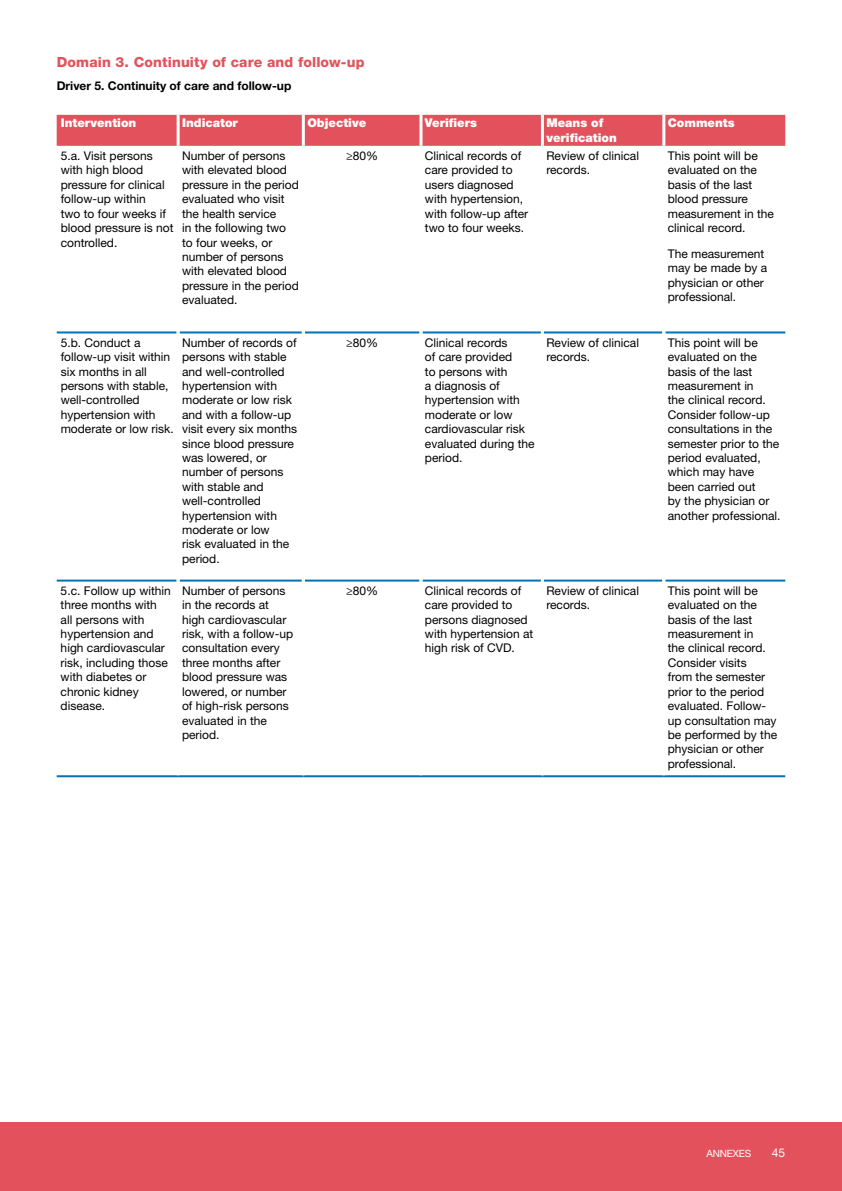
<style>
.page{position:relative;width:842px;height:1191px;background:#fff}
.page>*{position:absolute;margin:0;border:0;box-sizing:border-box;transform-origin:0 0}
.t1{font:800 14px "Helvetica Neue LT Std";letter-spacing:.01em;color:#e3525c}
.t2{font:12px/14.4px "Helvetica Neue LT Std";color:#000}
.t3{font:900 12px/14.4px "Helvetica Neue LT Std";color:#fff}
.t4{font:700 12px "Helvetica Neue LT Std";color:#000}
.t5{font:12px "Helvetica Neue LT Std";color:#fff}
.t6{font:10px "Helvetica Neue LT Std";letter-spacing:-.015em;color:#fff}
</style>
<div class="page">
<div style="left:0;top:1123px;width:842px;height:68px;background:#e3525c"></div>
<div style="left:57px;top:115px;width:728px;height:31px;background:#e3525c"></div>
<hr style="left:177px;top:115px;width:3px;height:31px;background:#fff">
<hr style="left:302px;top:115px;width:3px;height:31px;background:#fff">
<hr style="left:419px;top:115px;width:3px;height:31px;background:#fff">
<hr style="left:541px;top:115px;width:3px;height:31px;background:#fff">
<hr style="left:662px;top:115px;width:3px;height:31px;background:#fff">
<hr style="left:57px;top:331px;width:120px;height:2px;background:#0074b5">
<hr style="left:180px;top:331px;width:122px;height:2px;background:#0074b5">
<hr style="left:305px;top:331px;width:114px;height:2px;background:#0074b5">
<hr style="left:422px;top:331px;width:119px;height:2px;background:#0074b5">
<hr style="left:544px;top:331px;width:118px;height:2px;background:#0074b5">
<hr style="left:665px;top:331px;width:120px;height:2px;background:#0074b5">
<hr style="left:57px;top:579px;width:120px;height:2px;background:#0074b5">
<hr style="left:180px;top:579px;width:122px;height:2px;background:#0074b5">
<hr style="left:305px;top:579px;width:114px;height:2px;background:#0074b5">
<hr style="left:422px;top:579px;width:119px;height:2px;background:#0074b5">
<hr style="left:544px;top:579px;width:118px;height:2px;background:#0074b5">
<hr style="left:665px;top:579px;width:120px;height:2px;background:#0074b5">
<hr style="left:57px;top:775px;width:121px;height:2px;background:#0074b5">
<hr style="left:178px;top:775px;width:125px;height:2px;background:#0074b5">
<hr style="left:303px;top:775px;width:118px;height:2px;background:#0074b5">
<hr style="left:421px;top:775px;width:121px;height:2px;background:#0074b5">
<hr style="left:542px;top:775px;width:122px;height:2px;background:#0074b5">
<hr style="left:664px;top:775px;width:121px;height:2px;background:#0074b5">
<p class="t1" style="left:57px;top:53px;width:309px">Domain 3. Continuity of care and follow-up</p>
<p class="t4" style="left:57px;top:78px;width:236px">Driver 5. Continuity of care and follow-up</p>
<p class="t3" style="left:61px;top:116px;width:77px">Intervention</p>
<p class="t3" style="left:182px;top:116px;width:57px">Indicator</p>
<p class="t3" style="left:307px;top:116px;width:60px">Objective</p>
<p class="t3" style="left:425px;top:116px;width:54px">Verifiers</p>
<p class="t3" style="left:546px;top:116px;width:72px">Means of verification</p>
<p class="t3" style="left:668px;top:116px;width:68px">Comments</p>
<p class="t2" style="left:61px;top:148px;width:114px">5.a. Visit persons with high blood pressure for clinical follow-up within<br>two to four weeks if blood pressure is not controlled.</p>
<p class="t2" style="left:182px;top:148px;width:118px">Number of persons with elevated blood pressure in the period evaluated who visit the health service<br>in the following two to four weeks, or number of persons with elevated blood pressure in the period evaluated.</p>
<p class="t2" style="left:346px;top:148px;width:34px">≥80%</p>
<p class="t2" style="left:425px;top:148px;width:105px">Clinical records of care provided to users diagnosed with hypertension, with follow-up after two to four weeks.</p>
<p class="t2" style="left:546px;top:148px;width:94px">Review of clinical records.</p>
<p class="t2" style="left:668px;top:148px;width:108px">This point will be evaluated on the basis of the last blood pressure measurement in the clinical record.</p>
<p class="t2" style="left:668px;top:246px;width:101px">The measurement may be made by a physician or other professional.</p>
<p class="t2" style="left:61px;top:335px;width:115px">5.b. Conduct a follow-up visit within six months in all persons with stable, well-controlled hypertension with moderate or low risk.</p>
<p class="t2" style="left:182px;top:335px;width:117px">Number of records of persons with stable and well-controlled hypertension with moderate or low risk and with a follow-up visit every six months since blood pressure was lowered, or number of persons with stable and well-controlled hypertension with moderate or low<br>risk evaluated in the period.</p>
<p class="t2" style="left:346px;top:335px;width:34px">≥80%</p>
<p class="t2" style="left:425px;top:335px;width:111px">Clinical records<br>of care provided<br>to persons with<br>a diagnosis of hypertension with moderate or low cardiovascular risk evaluated during the period.</p>
<p class="t2" style="left:546px;top:335px;width:94px">Review of clinical records.</p>
<p class="t2" style="left:668px;top:335px;width:114px">This point will be evaluated on the basis of the last measurement in<br>the clinical record.<br>Consider follow-up consultations in the semester prior to the period evaluated, which may have been carried out<br>by the physician or another professional.</p>
<p class="t2" style="left:61px;top:583px;width:112px">5.c. Follow up within three months with all persons with hypertension and high cardiovascular risk, including those with diabetes or chronic kidney disease.</p>
<p class="t2" style="left:182px;top:583px;width:113px">Number of persons in the records at high cardiovascular risk, with a follow-up consultation every three months after blood pressure was lowered, or number of high-risk persons evaluated in the period.</p>
<p class="t2" style="left:346px;top:583px;width:34px">≥80%</p>
<p class="t2" style="left:425px;top:583px;width:110px">Clinical records of care provided to persons diagnosed with hypertension at high risk of CVD.</p>
<p class="t2" style="left:546px;top:583px;width:94px">Review of clinical records.</p>
<p class="t2" style="left:668px;top:583px;width:111px">This point will be evaluated on the basis of the last measurement in<br>the clinical record.<br>Consider visits<br>from the semester prior to the period evaluated. Follow&shy;up consultation may be performed by the physician or other professional.</p>
<p class="t6" style="left:706px;top:1147px;width:46px">ANNEXES</p>
<p class="t5" style="left:772px;top:1145px;width:15px">45</p>
</div>
